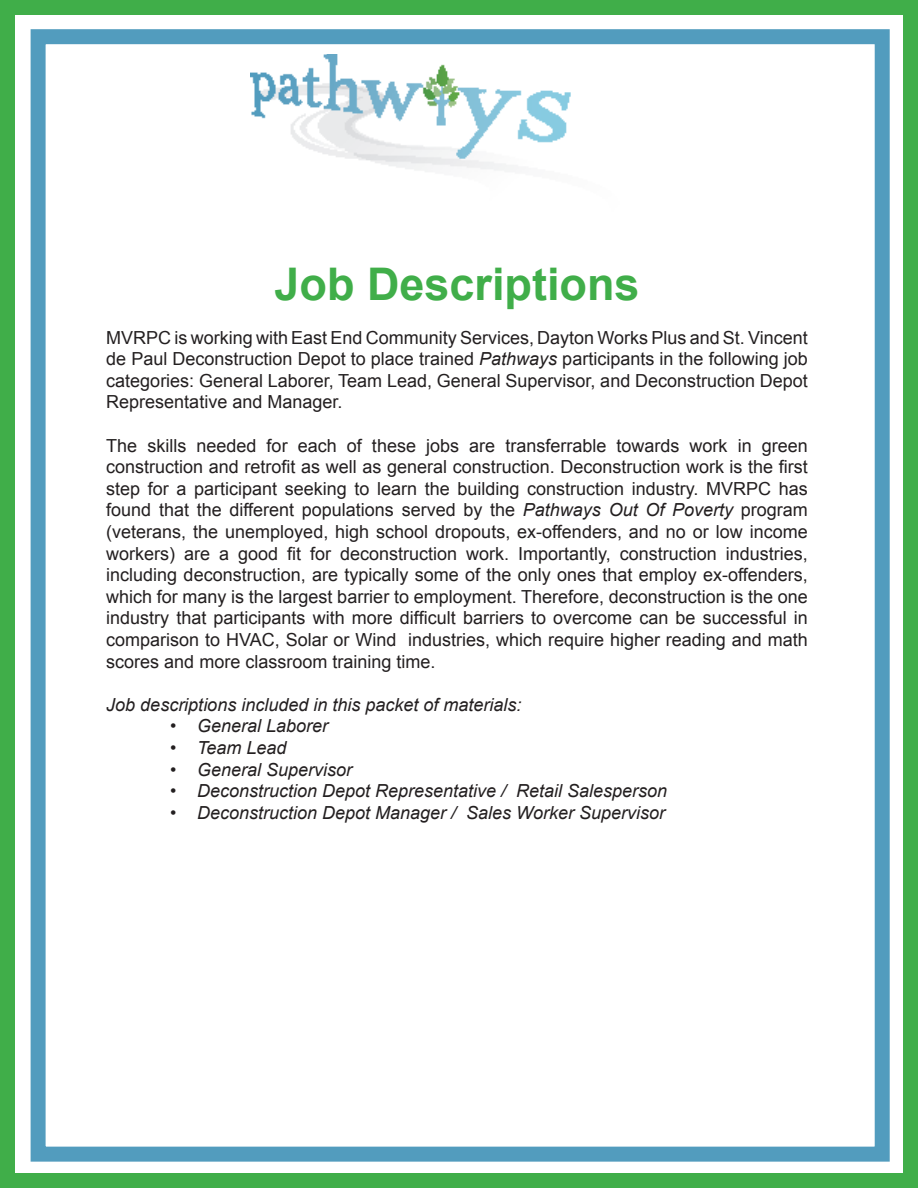
<style>
.page{position:relative;width:918px;height:1188px;background:#fff}
.page>*{position:absolute;margin:0;border:0;box-sizing:border-box;transform-origin:0 0}
.t1{font:700 45px "Arial";color:#40ae49}
.t2{font:18px/21.6px "Arial";color:#231f20;text-align:justify}
.t3{font:italic 18px "Arial";color:#231f20}
.s1{font-style:italic}
</style>
<div class="page">
<div style="left:0;top:0;width:918px;height:1188px;border:15px solid #40ae49"></div>
<div style="left:31px;top:29px;width:859px;height:1133px;border:15px solid #529cbe"></div>
<img style="left:251px;top:54px;width:320px;height:118px">
<h1 class="t1" style="left:275px;top:255px;width:367px">Job Descriptions</h1>
<p class="t2" style="left:106px;top:327px;width:703px">MVRPC is working with East End Community Services, Dayton Works Plus and St. Vincent de Paul Deconstruction Depot to place trained <span class="s1">Pathways</span> participants in the following job categories: General Laborer, Team Lead, General Supervisor, and Deconstruction Depot Representative and Manager.</p>
<p class="t2" style="left:106px;top:435px;width:703px">The skills needed for each of these jobs are transferrable towards work in green construction and retrofit as well as general construction. Deconstruction work is the first step for a participant seeking to learn the building construction industry. MVRPC has found that the different populations served by the <span class="s1">Pathways Out Of Poverty</span> program (veterans, the unemployed, high school dropouts, ex-offenders, and no or low income workers) are a good fit for deconstruction work. Importantly, construction industries, including deconstruction, are typically some of the only ones that employ ex-offenders, which for many is the largest barrier to employment. Therefore, deconstruction is the one industry that participants with more difficult barriers to overcome can be successful in comparison to HVAC, Solar or Wind industries, which require higher reading and math scores and more classroom training time.</p>
<p class="t3" style="left:106px;top:693px;width:417px">Job descriptions included in this packet of materials:</p>
<p class="t3" style="left:170px;top:714px;width:160px">• General Laborer</p>
<p class="t3" style="left:170px;top:736px;width:118px">• Team Lead</p>
<p class="t3" style="left:170px;top:758px;width:184px">• General Supervisor</p>
<p class="t3" style="left:170px;top:779px;width:499px">• Deconstruction Depot Representative / Retail Salesperson</p>
<p class="t3" style="left:170px;top:801px;width:497px">• Deconstruction Depot Manager / Sales Worker Supervisor</p>
</div>
